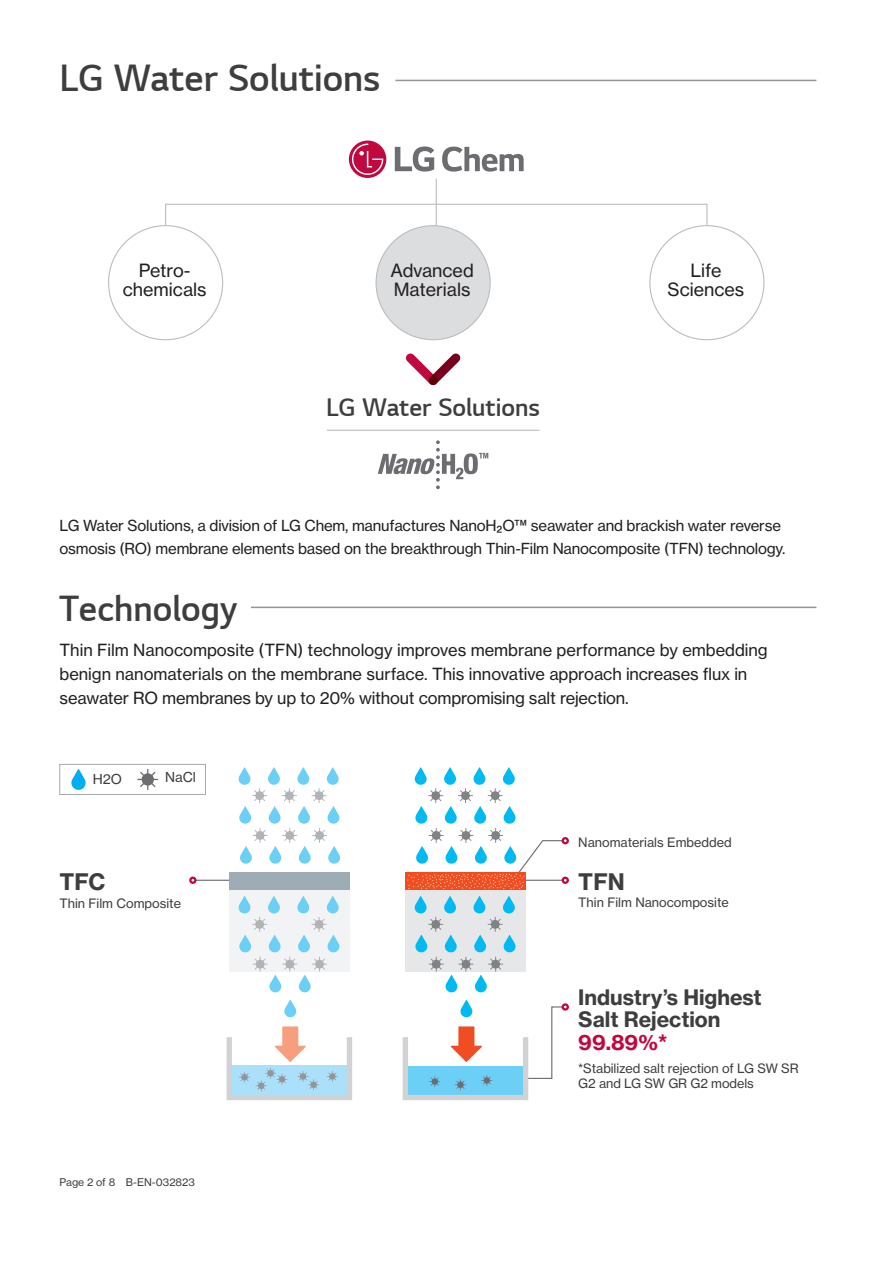
<style>
.page{position:relative;width:893px;height:1263px;background:#fff}
.page>*{position:absolute;margin:0;border:0;box-sizing:border-box;transform-origin:0 0}
.t1{font:36px "LG Sm Ha SB";color:#3e3e3f}
.타이틀_1{font:34.5px "LG Sm Ha SB";color:#3e3e3f}
.t2{font:24px "LG Sm Ha SB";color:#3e3e3f}
.t3{font:22.5px "N Haas Grotesk TX Pro 75 Bd";color:#3e3e3f}
.t4{font:21px "N Haas Grotesk TX Pro 75 Bd";color:#3e3e3f}
.t5{font:21px "N Haas Grotesk TX Pro 75 Bd";color:#c0073e}
.t6{font:18px/19.5px "N Haas Grotesk TX Pro 55 Rg";color:#231f20}
.본문_1{font:16.5px/24px "N Haas Grotesk TX Pro 55 Rg";color:#231f20}
.본문_1-2{font:15px/22.5px "N Haas Grotesk TX Pro 55 Rg";letter-spacing:-.01em;color:#231f20}
.t7{font:13.5px "N Haas Grotesk TX Pro 55 Rg";color:#3e3e3f}
.t8{font:12.75px/15px "N Haas Grotesk TX Pro 55 Rg";color:#3e3e3f}
.t9{font:10.5px "N Haas Grotesk TX Pro 55 Rg";color:#3e3e3f}
</style>
<div class="page">
<hr style="left:395px;top:80px;width:421px;height:1px;background:#939598">
<hr style="left:251px;top:607px;width:565px;height:1px;background:#939598">
<svg style="left:406px;top:353px;width:55px;height:33px"></svg>
<hr style="left:327px;top:430px;width:212px;height:1px;background:#bcbdc0">
<hr style="left:193px;top:880px;width:53px;height:1px;background:#6c6d70">
<div style="left:189px;top:876px;width:8px;height:8px;border:2px solid #c0073e;border-radius:50%"></div>
<div style="left:562px;top:876px;width:7px;height:8px;border:2px solid #c0073e;border-radius:50%"></div>
<svg style="left:528px;top:1004px;width:36px;height:75px"></svg>
<div style="left:562px;top:1003px;width:7px;height:8px;border:2px solid #c0073e;border-radius:50%"></div>
<div style="left:562px;top:837px;width:7px;height:7px;border:2px solid #c0073e;border-radius:50%"></div>
<svg style="left:71px;top:769px;width:15px;height:21px"></svg>
<svg style="left:137px;top:769px;width:21px;height:21px"></svg>
<div style="left:60px;top:764px;width:146px;height:31px;border:1px solid #a8a9ad"></div>
<hr style="left:436px;top:179px;width:1px;height:51px;background:#bcbdc0">
<div style="left:165px;top:204px;width:542px;height:22px;border:1px solid #bcbdc0"></div>
<svg style="left:349px;top:141px;width:37px;height:37px"></svg>
<svg style="left:352px;top:144px;width:31px;height:31px"></svg>
<svg style="left:395px;top:146px;width:39px;height:26px"></svg>
<svg style="left:442px;top:147px;width:82px;height:25px"></svg>
<svg style="left:378px;top:440px;width:110px;height:49px"></svg>
<div style="left:229px;top:1065px;width:120px;height:30px;background:#aae0f9"></div>
<div style="left:229px;top:890px;width:120px;height:82px;background:#f2f3f4"></div>
<div style="left:229px;top:873px;width:120px;height:17px;background:#9dacb5"></div>
<svg style="left:238px;top:767px;width:102px;height:97px"></svg>
<svg style="left:284px;top:1000px;width:13px;height:18px"></svg>
<svg style="left:238px;top:896px;width:102px;height:97px"></svg>
<svg style="left:275px;top:1026px;width:31px;height:36px"></svg>
<div style="left:227px;top:1034px;width:125px;height:66px;border:5px solid #d1d2d4"></div>
<svg style="left:239px;top:1072px;width:11px;height:11px"></svg>
<svg style="left:256px;top:1068px;width:31px;height:23px"></svg>
<svg style="left:298px;top:1071px;width:21px;height:19px"></svg>
<svg style="left:327px;top:1071px;width:11px;height:11px"></svg>
<div style="left:405px;top:1066px;width:120px;height:30px;background:#6bcff6"></div>
<div style="left:405px;top:890px;width:121px;height:82px;background:#e6e7e9"></div>
<div style="left:405px;top:873px;width:121px;height:17px;background:#f04d22"></div>
<svg style="left:460px;top:1000px;width:13px;height:18px"></svg>
<svg style="left:414px;top:896px;width:102px;height:97px"></svg>
<svg style="left:451px;top:1026px;width:31px;height:36px"></svg>
<div style="left:403px;top:1034px;width:125px;height:66px;border:5px solid #d1d2d4"></div>
<svg style="left:429px;top:1076px;width:11px;height:11px"></svg>
<svg style="left:455px;top:1079px;width:11px;height:11px"></svg>
<svg style="left:481px;top:1075px;width:11px;height:11px"></svg>
<svg style="left:407px;top:767px;width:161px;height:122px"></svg>
<div style="left:376px;top:226px;width:114px;height:114px;background:#dcdddf;border-radius:50%"></div>
<p class="t1" style="left:60px;top:61px;width:322px">LG Water Solutions</p>
<p class="t6" style="left:139px;top:261px;width:53px">Petro-</p>
<p class="t6" style="left:123px;top:280px;width:85px">chemicals</p>
<p class="t6" style="left:391px;top:261px;width:85px">Advanced<br>Materials</p>
<p class="t6" style="left:690px;top:261px;width:33px">Life</p>
<p class="t6" style="left:668px;top:280px;width:78px">Sciences</p>
<p class="t2" style="left:326px;top:396px;width:215px">LG Water Solutions</p>
<p class="본문_1-2" style="left:60px;top:514px;width:727px">LG Water Solutions, a division of LG Chem, manufactures NanoH2O™ seawater and brackish water reverse osmosis (RO) membrane elements based on the breakthrough Thin-Film Nanocomposite (TFN) technology.</p>
<p class="타이틀_1" style="left:60px;top:591px;width:179px">Technology</p>
<p class="본문_1" style="left:60px;top:637px;width:710px">Thin Film Nanocomposite (TFN) technology improves membrane performance by embedding benign nanomaterials on the membrane surface. This innovative approach increases flux in seawater RO membranes by up to 20% without compromising salt rejection.</p>
<p class="t7" style="left:93px;top:771px;width:31px">H2O</p>
<p class="t7" style="left:165px;top:769px;width:32px">NaCl</p>
<p class="t3" style="left:60px;top:867px;width:47px">TFC</p>
<p class="t8" style="left:60px;top:896px;width:123px">Thin Film Composite</p>
<p class="t9" style="left:60px;top:1176px;width:137px">Page 2 of 8 B-EN-032823</p>
<p class="t8" style="left:578px;top:835px;width:155px">Nanomaterials Embedded</p>
<p class="t3" style="left:578px;top:867px;width:48px">TFN</p>
<p class="t8" style="left:578px;top:894px;width:152px">Thin Film Nanocomposite</p>
<p class="t4" style="left:578px;top:984px;width:185px">Industry’s Highest</p>
<p class="t4" style="left:578px;top:1006px;width:144px">Salt Rejection</p>
<p class="t5" style="left:578px;top:1029px;width:91px">99.89%*</p>
<p class="t8" style="left:578px;top:1061px;width:222px">*Stabilized salt rejection of LG SW SR<br>G2 and LG SW GR G2 models</p>
</div>
